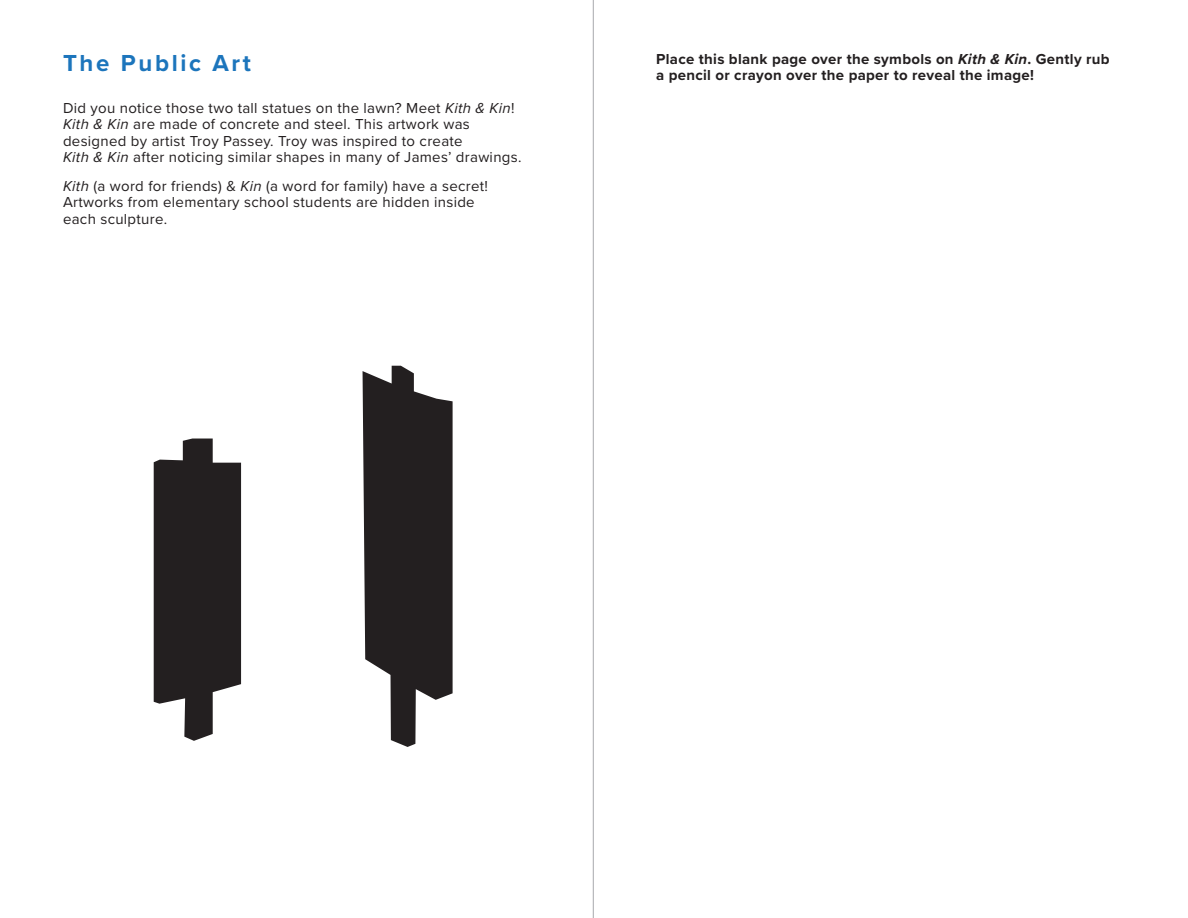
<style>
.page{position:relative;width:1188px;height:918px;background:#fff}
.page>*{position:absolute;margin:0;border:0;box-sizing:border-box;transform-origin:0 0}
.t1{font:700 24px "Proxima Nova";letter-spacing:.11em;color:#1c75bc}
.t2{font:15px/16.5px "Proxima Nova";letter-spacing:.02em;color:#231f20}
.t3{font:700 15px/16.5px "Proxima Nova";letter-spacing:.02em;color:#231f20}
.s1{font-style:italic}
</style>
<div class="page">
<hr style="left:593px;top:0;width:1px;height:918px;background:#a7a9ac">
<svg style="left:363px;top:366px;width:90px;height:381px"></svg>
<svg style="left:154px;top:439px;width:87px;height:302px"></svg>
<h1 class="t1" style="left:63px;top:45px;width:189px">The Public Art</h1>
<p class="t2" style="left:63px;top:99px;width:460px">Did you notice those two tall statues on the lawn? Meet <span class="s1">Kith &amp; Kin</span>!<br><span class="s1">Kith &amp; Kin</span> are made of concrete and steel. This artwork was designed by artist Troy Passey. Troy was inspired to create<br><span class="s1">Kith &amp; Kin</span> after noticing similar shapes in many of James’ drawings.</p>
<p class="t2" style="left:63px;top:177px;width:426px"><span class="s1">Kith</span> (a word for friends) &amp; <span class="s1">Kin</span> (a word for family) have a secret!<br>Artworks from elementary school students are hidden inside each sculpture.</p>
<p class="t3" style="left:656px;top:50px;width:455px">Place this blank page over the symbols on <span class="s1">Kith &amp; Kin</span>. Gently rub a pencil or crayon over the paper to reveal the image!</p>
</div>
